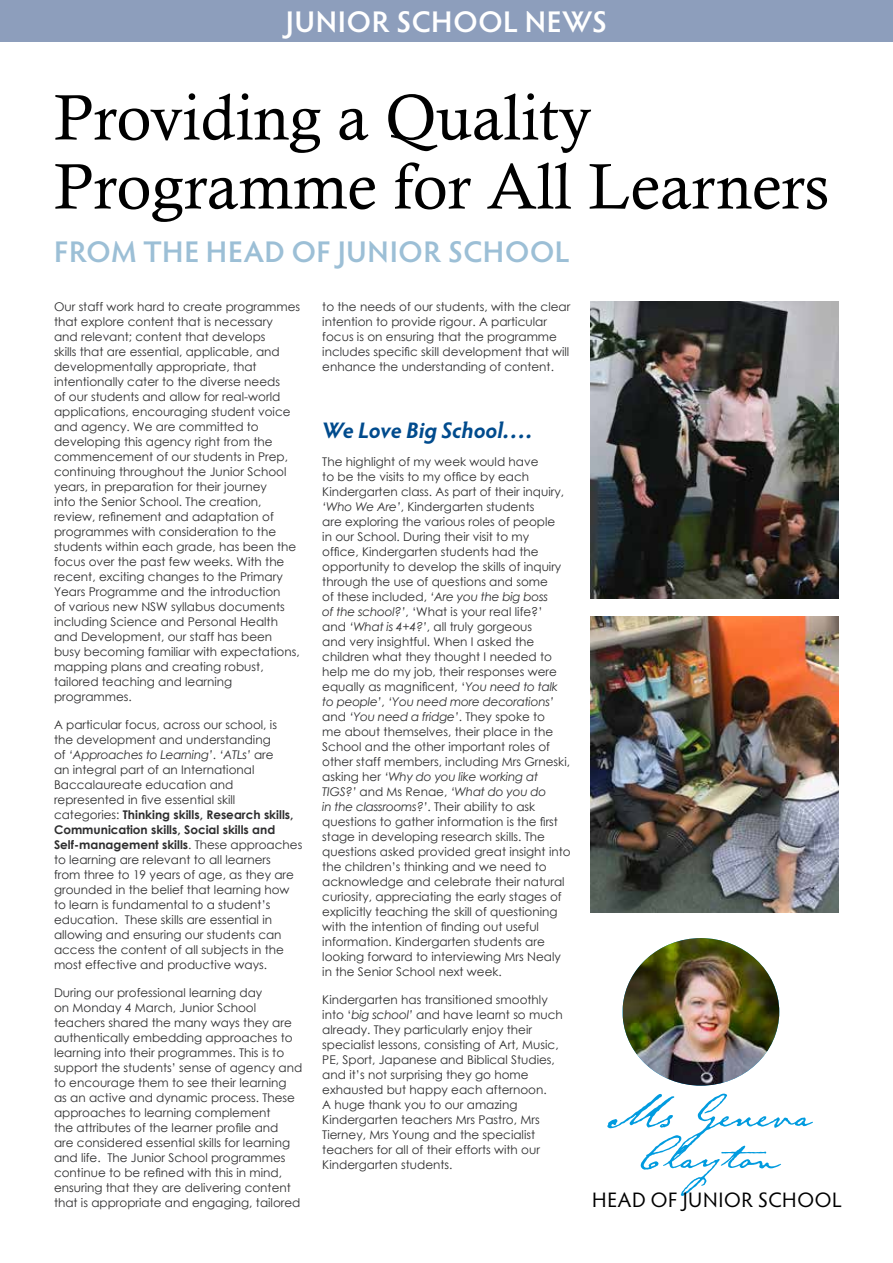
<style>
.page{position:relative;width:893px;height:1263px;background:#fff}
.page>*{position:absolute;margin:0;border:0;box-sizing:border-box;transform-origin:0 0}
.t1{font:64.5px/69px "Calisto";color:#000}
.t2{font:60px "Emily Austin";color:#009bdf}
.t3{font:600 30px "Hypatia Sans Pro";letter-spacing:.02em;color:#9cbfd6}
.t4{font:600 30px "Hypatia Sans Pro";letter-spacing:.02em;color:#fff}
.t5{font:italic 700 22.5px "Hypatia Sans Pro";color:#004b8d}
.t6{font:21px "Hypatia Sans Pro";letter-spacing:.03em;color:#000}
.t7{font:12px/15px "Century Gothic";color:#2e2e2f}
.s1{font-style:italic}
.s2{font-weight:700}
</style>
<div class="page">
<img style="left:623px;top:938px;width:156px;height:148px">
<img style="left:591px;top:302px;width:248px;height:296px">
<img style="left:591px;top:616px;width:248px;height:296px">
<div style="left:0;top:0;width:893px;height:42px;background:#8d9ebc"></div>
<h3 class="t4" style="left:286px;top:1px;width:322px">JUNIOR SCHOOL NEWS</h3>
<h1 class="t1" style="left:54px;top:82px;width:777px">Providing a Quality<br>Programme for All Learners</h1>
<h3 class="t3" style="left:54px;top:231px;width:517px">FROM THE HEAD OF JUNIOR SCHOOL</h3>
<p class="t7" style="left:54px;top:299px;width:248px">Our staff work hard to create programmes that explore content that is necessary<br>and relevant; content that develops<br>skills that are essential, applicable, and developmentally appropriate, that intentionally cater to the diverse needs<br>of our students and allow for real-world applications, encouraging student voice and agency. We are committed to developing this agency right from the commencement of our students in Prep, continuing throughout the Junior School years, in preparation for their journey<br>into the Senior School. The creation, review, refinement and adaptation of programmes with consideration to the students within each grade, has been the focus over the past few weeks. With the recent, exciting changes to the Primary Years Programme and the introduction<br>of various new NSW syllabus documents including Science and Personal Health and Development, our staff has been busy becoming familiar with expectations, mapping plans and creating robust, tailored teaching and learning programmes.</p>
<p class="t7" style="left:54px;top:717px;width:250px">A particular focus, across our school, is<br>the development and understanding<br>of <span class="s1">‘Approaches to Learning’</span>. <span class="s1">‘ATLs’</span> are<br>an integral part of an International Baccalaureate education and represented in five essential skill categories: <span class="s2">Thinking skills, Research skills, Communication skills, Social skills and Self-management skills</span>. These approaches to learning are relevant to all learners<br>from three to 19 years of age, as they are grounded in the belief that learning how to learn is fundamental to a student’s education. These skills are essential in allowing and ensuring our students can access the content of all subjects in the most effective and productive ways.</p>
<p class="t7" style="left:54px;top:984px;width:250px">During our professional learning day<br>on Monday 4 March, Junior School teachers shared the many ways they are authentically embedding approaches to learning into their programmes. This is to support the students’ sense of agency and to encourage them to see their learning as an active and dynamic process. These approaches to learning complement<br>the attributes of the learner profile and<br>are considered essential skills for learning and life. The Junior School programmes continue to be refined with this in mind, ensuring that they are delivering content that is appropriate and engaging, tailored</p>
<p class="t7" style="left:322px;top:299px;width:250px">to the needs of our students, with the clear intention to provide rigour. A particular focus is on ensuring that the programme includes specific skill development that will enhance the understanding of content.</p>
<h3 class="t5" style="left:322px;top:415px;width:211px">We Love Big School….</h3>
<p class="t7" style="left:322px;top:454px;width:250px">The highlight of my week would have<br>to be the visits to my office by each Kindergarten class. As part of their inquiry, <span class="s1">‘Who We Are’</span>, Kindergarten students<br>are exploring the various roles of people<br>in our School. During their visit to my<br>office, Kindergarten students had the opportunity to develop the skills of inquiry through the use of questions and some<br>of these included, <span class="s1">‘Are you the big boss<br>of the school?’</span>, ‘What is your real life?’<br>and <span class="s1">‘What is 4+4?’</span>, all truly gorgeous<br>and very insightful. When I asked the children what they thought I needed to help me do my job, their responses were equally as magnificent, ‘<span class="s1">You need to talk to people’</span>, <span class="s1">‘You need more decorations’ </span>and <span class="s1">‘You need a fridge’</span>. They spoke to<br>me about themselves, their place in the School and the other important roles of other staff members, including Mrs Grneski, asking her <span class="s1">‘Why do you like working at TIGS?’</span> and Ms Renae, <span class="s1">‘What do you do<br>in the classrooms?’</span>. Their ability to ask questions to gather information is the first stage in developing research skills. The questions asked provided great insight into the children’s thinking and we need to acknowledge and celebrate their natural curiosity, appreciating the early stages of explicitly teaching the skill of questioning with the intention of finding out useful information. Kindergarten students are looking forward to interviewing Mrs Nealy in the Senior School next week.</p>
<p class="t7" style="left:322px;top:992px;width:242px">Kindergarten has transitioned smoothly into ‘<span class="s1">big school’</span> and have learnt so much already. They particularly enjoy their specialist lessons, consisting of Art, Music, PE, Sport, Japanese and Biblical Studies, and it’s not surprising they go home exhausted but happy each afternoon.<br>A huge thank you to our amazing Kindergarten teachers Mrs Pastro, Mrs Tierney, Mrs Young and the specialist teachers for all of their efforts with our Kindergarten students.</p>
<h2 class="t2" style="left:607px;top:1069px;width:204px">Ms Geneva</h2>
<h2 class="t2" style="left:639px;top:1111px;width:144px">Clayton</h2>
<h3 class="t6" style="left:592px;top:1186px;width:251px">HEAD OF JUNIOR SCHOOL</h3>
</div>
